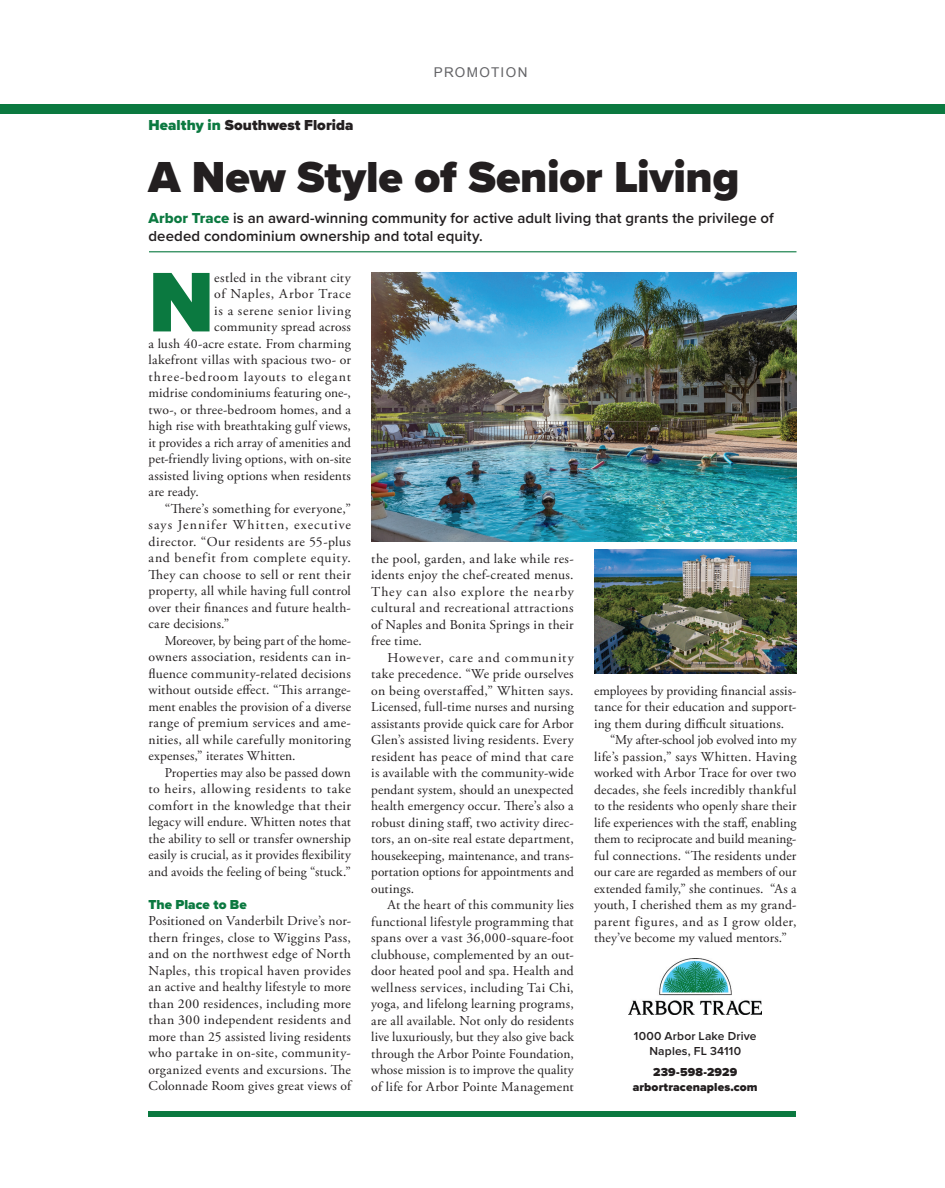
<style>
.page{position:relative;width:945px;height:1188px;background:#fff}
.page>*{position:absolute;margin:0;border:0;box-sizing:border-box;transform-origin:0 0}
.t1{font:900 87.75px "Proxima Nova";color:#0b7940}
.t2{font:900 45px "Proxima Nova";letter-spacing:-.005em;color:#231f20}
.t3{font:600 15px/18px "Proxima Nova";letter-spacing:.005em;color:#231f20}
.t4{font:900 15px "Proxima Nova";letter-spacing:.005em;color:#231f20}
.t5{font:13.5px/16.5px "Adobe Garamond Pro";letter-spacing:.015em;color:#231f20;text-align:justify}
.t6{font:13.5px "Adobe Garamond Pro";letter-spacing:.045em;color:#231f20}
.t7{font:13.5px "Adobe Garamond Pro";letter-spacing:-.01em;color:#231f20}
.t8{font:13.5px "Adobe Garamond Pro";letter-spacing:.04em;color:#231f20}
.t9{font:13.5px "Adobe Garamond Pro";letter-spacing:.035em;color:#231f20}
.t10{font:13.5px "Adobe Garamond Pro";letter-spacing:-.015em;color:#231f20}
.t11{font:13.5px "Adobe Garamond Pro";letter-spacing:.065em;color:#231f20}
.t12{font:13.5px "Adobe Garamond Pro";letter-spacing:.075em;color:#231f20}
.t13{font:13.5px "Adobe Garamond Pro";letter-spacing:.05em;color:#231f20}
.t14{font:900 13.5px "Proxima Nova";letter-spacing:.005em;color:#0b7940}
.t15{font:13.5px "Arial";letter-spacing:.095em;color:#636366}
.t16{font:600 12px/15px "Proxima Nova";letter-spacing:.015em;color:#231f20;text-align:center}
.t17{font:900 12px/15px "Proxima Nova";letter-spacing:.01em;color:#231f20;text-align:center}
.s1{color:#0b7940}
.s2{font-family:"Proxima Nova Extrabld";font-weight:400;color:#0b7940}
</style>
<div class="page">
<img style="left:371px;top:272px;width:425px;height:269px">
<img style="left:629px;top:959px;width:133px;height:56px">
<div style="left:0;top:104px;width:945px;height:9px;background:#0b7940"></div>
<hr style="left:149px;top:251px;width:647px;height:1px;background:#0b7940">
<div style="left:148px;top:1111px;width:648px;height:6px;background:#0b7940"></div>
<img style="left:594px;top:550px;width:202px;height:124px">
<p class="t4" style="left:148px;top:114px;width:206px"><span class="s1">Healthy in</span> Southwest Florida</p>
<p class="t15" style="left:434px;top:64px;width:95px">PROMOTION</p>
<h2 class="t2" style="left:148px;top:143px;width:592px">A New Style of Senior Living</h2>
<p class="t3" style="left:148px;top:209px;width:627px"><span class="s2">Arbor Trace</span> is an award-winning community for active adult living that grants the privilege of deeded condominium ownership and total equity.</p>
<h1 class="t1" style="left:148px;top:237px;width:67px">N</h1>
<p class="t5" style="left:214px;top:270px;width:138px">estled in the vibrant city</p>
<p class="t13" style="left:214px;top:286px;width:138px">of Naples, Arbor Trace</p>
<p class="t6" style="left:214px;top:303px;width:138px">is a serene senior living</p>
<p class="t5" style="left:214px;top:319px;width:138px">community spread across</p>
<p class="t5" style="left:148px;top:336px;width:204px">a lush 40-acre estate. From charming</p>
<p class="t5" style="left:148px;top:352px;width:204px">lakefront villas with spacious two- or</p>
<p class="t11" style="left:148px;top:369px;width:204px">three-bedroom layouts to elegant</p>
<p class="t5" style="left:148px;top:385px;width:204px">midrise condominiums featuring one-,</p>
<p class="t5" style="left:148px;top:402px;width:204px">two-, or three-bedroom homes, and a</p>
<p class="t5" style="left:148px;top:418px;width:204px">high rise with breathtaking gulf views,</p>
<p class="t5" style="left:148px;top:435px;width:204px">it provides a rich array of amenities and</p>
<p class="t5" style="left:148px;top:451px;width:204px">pet-friendly living options, with on-site</p>
<p class="t5" style="left:148px;top:468px;width:204px">assisted living options when residents</p>
<p class="t5" style="left:148px;top:484px;width:52px">are ready.</p>
<p class="t5" style="left:165px;top:501px;width:188px">“There’s something for everyone,”</p>
<p class="t12" style="left:148px;top:517px;width:204px">says Jennifer Whitten, executive</p>
<p class="t5" style="left:148px;top:534px;width:204px">director. “Our residents are 55-plus</p>
<p class="t6" style="left:148px;top:550px;width:204px">and benefit from complete equity.</p>
<p class="t5" style="left:148px;top:567px;width:204px">They can choose to sell or rent their</p>
<p class="t5" style="left:148px;top:583px;width:204px">property, all while having full control</p>
<p class="t5" style="left:148px;top:600px;width:204px">over their finances and future health-</p>
<p class="t5" style="left:148px;top:616px;width:82px">care decisions.”</p>
<p class="t10" style="left:165px;top:633px;width:188px">Moreover, by being part of the home-</p>
<p class="t5" style="left:148px;top:649px;width:204px">owners association, residents can in-</p>
<p class="t5" style="left:148px;top:666px;width:204px">fluence community-related decisions</p>
<p class="t5" style="left:148px;top:682px;width:204px">without outside effect. “This arrange-</p>
<p class="t5" style="left:148px;top:699px;width:204px">ment enables the provision of a diverse</p>
<p class="t5" style="left:148px;top:715px;width:204px">range of premium services and ame-</p>
<p class="t5" style="left:148px;top:732px;width:204px">nities, all while carefully monitoring</p>
<p class="t5" style="left:148px;top:748px;width:149px">expenses,” iterates Whitten.</p>
<p class="t5" style="left:165px;top:765px;width:188px">Properties may also be passed down</p>
<p class="t8" style="left:148px;top:781px;width:204px">to heirs, allowing residents to take</p>
<p class="t5" style="left:148px;top:798px;width:204px">comfort in the knowledge that their</p>
<p class="t5" style="left:148px;top:814px;width:204px">legacy will endure. Whitten notes that</p>
<p class="t5" style="left:148px;top:831px;width:204px">the ability to sell or transfer ownership</p>
<p class="t5" style="left:148px;top:847px;width:204px">easily is crucial, as it provides flexibility</p>
<p class="t5" style="left:148px;top:864px;width:204px">and avoids the feeling of being “stuck.”</p>
<p class="t14" style="left:148px;top:894px;width:100px">The Place to Be</p>
<p class="t5" style="left:148px;top:913px;width:204px">Positioned on Vanderbilt Drive’s nor&shy;thern fringes, close to Wiggins Pass, and on the northwest edge of North Naples, this tropical haven provides an active and healthy lifestyle to more than 200 residences, including more than 300 independent residents and more than 25 assisted living residents who partake in on-site, community&shy;organized events and excursions. The Colonnade Room gives great views of</p>
<p class="t5" style="left:371px;top:550px;width:204px">the pool, garden, and lake while res&shy;idents enjoy the chef-created menus.<br>They can also explore the nearby cultural and recreational attractions of Naples and Bonita Springs in their free time.</p>
<p class="t5" style="left:371px;top:649px;width:204px;text-indent:16px">However, care and community take precedence. “We pride ourselves on being overstaffed,” Whitten says.<br>Licensed, full-time nurses and nursing assistants provide quick care for Arbor Glen’s assisted living residents. Every resident has peace of mind that care is available with the community-wide pendant system, should an unexpected health emergency occur. There’s also a robust dining staff, two activity direc&shy;tors, an on-site real estate department, housekeeping, maintenance, and trans&shy;portation options for appointments and outings.</p>
<p class="t5" style="left:371px;top:897px;width:204px;text-indent:16px">At the heart of this community lies functional lifestyle programming that spans over a vast 36,000-square-foot clubhouse, complemented by an out&shy;door heated pool and spa. Health and wellness services, including Tai Chi, yoga, and lifelong learning programs, are all available. Not only do residents live luxuriously, but they also give back through the Arbor Pointe Foundation, whose mission is to improve the quality of life for Arbor Pointe Management</p>
<p class="t5" style="left:594px;top:682px;width:204px">employees by providing financial assis-</p>
<p class="t5" style="left:594px;top:699px;width:204px">tance for their education and support-</p>
<p class="t5" style="left:594px;top:715px;width:192px">ing them during difficult situations.</p>
<p class="t7" style="left:610px;top:732px;width:188px">“My after-school job evolved into my</p>
<p class="t5" style="left:594px;top:748px;width:204px">life’s passion,” says Whitten. Having</p>
<p class="t5" style="left:594px;top:765px;width:204px">worked with Arbor Trace for over two</p>
<p class="t5" style="left:594px;top:781px;width:204px">decades, she feels incredibly thankful</p>
<p class="t5" style="left:594px;top:798px;width:204px">to the residents who openly share their</p>
<p class="t5" style="left:594px;top:814px;width:204px">life experiences with the staff, enabling</p>
<p class="t5" style="left:594px;top:831px;width:204px">them to reciprocate and build meaning-</p>
<p class="t5" style="left:594px;top:847px;width:204px">ful connections. “The residents under</p>
<p class="t5" style="left:594px;top:864px;width:204px">our care are regarded as members of our</p>
<p class="t5" style="left:594px;top:880px;width:204px">extended family,” she continues. “As a</p>
<p class="t5" style="left:594px;top:897px;width:204px">youth, I cherished them as my grand-</p>
<p class="t9" style="left:594px;top:913px;width:204px">parent figures, and as I grow older,</p>
<p class="t5" style="left:594px;top:930px;width:195px">they’ve become my valued mentors.”</p>
<p class="t16" style="left:634px;top:1028px;width:124px">1000 Arbor Lake Drive<br>Naples, FL 34110</p>
<p class="t17" style="left:633px;top:1064px;width:126px">239-598-2929 arbortracenaples.com</p>
</div>
